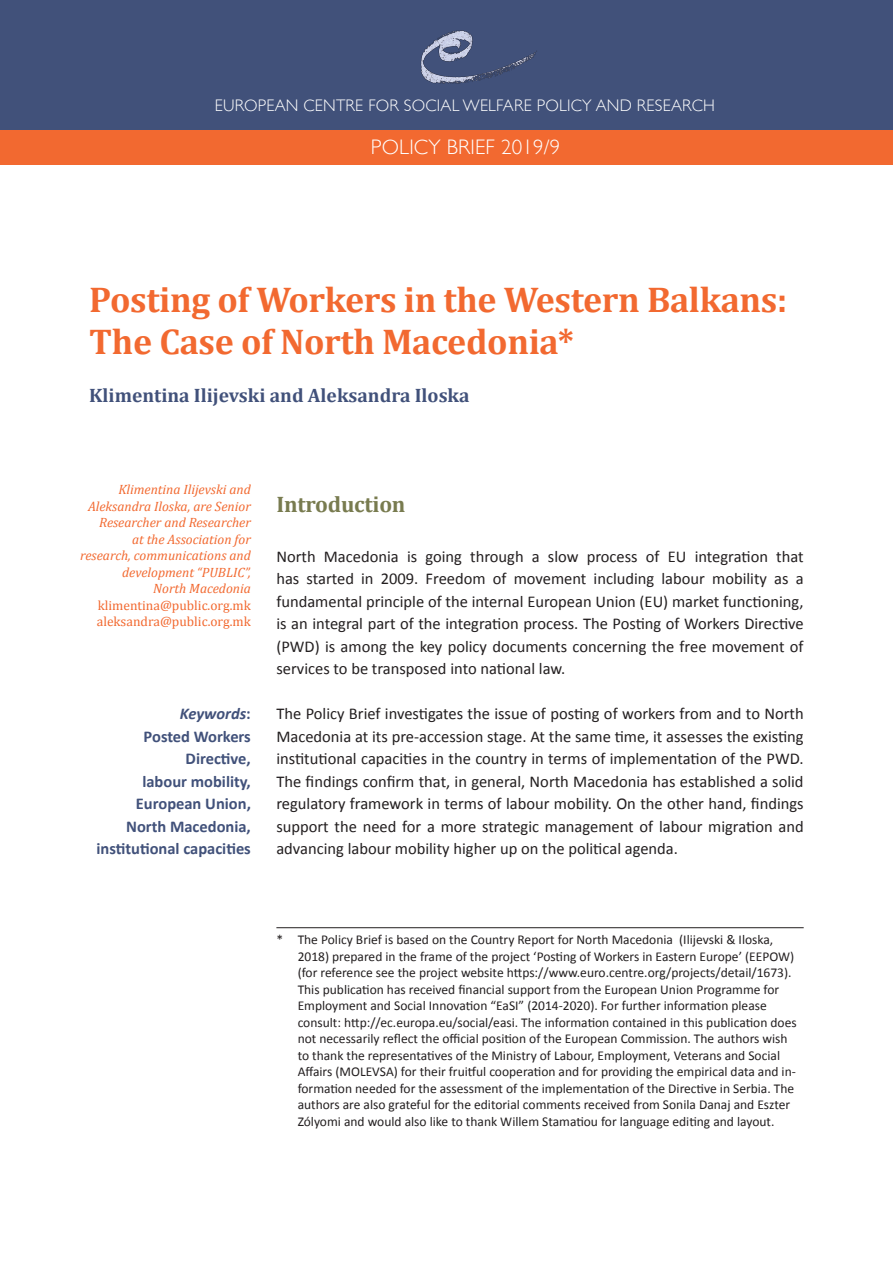
<style>
.page{position:relative;width:893px;height:1263px;background:#fff}
.page>*{position:absolute;margin:0;border:0;box-sizing:border-box;transform-origin:0 0}
.t1{font:700 36px/42px "Cambria";letter-spacing:-.01em;color:#f26930}
.t2{font:700 22.5px "Cambria";letter-spacing:-.01em;color:#787b4f}
.t3{font:300 21px "Gill Sans";letter-spacing:.01em;color:#fff}
.t4{font:700 19.5px "Cambria";color:#41517a}
.t5{font:300 16.8px "Gill Sans";letter-spacing:.015em;color:#fff}
.t6{font:16.5px/22.5px "Calibri";color:#231f20;text-align:justify}
.t7{font:700 16.5px/22.5px "Calibri";color:#41517a;text-align:right}
.t8{font:13.5px/16.5px "Calibri";color:#231f20}
.t9{font:italic 13.5px/16.5px "Cambria";color:#f26930;text-align:right}
.t10{font:13.5px/16.5px "Cambria";color:#f26930}
.s1{font-style:italic}
</style>
<div class="page">
<div style="left:0;top:0;width:893px;height:130px;background:#41517a"></div>
<img style="left:420px;top:30px;width:117px;height:54px">
<div style="left:0;top:130px;width:893px;height:34px;background:#f26930"></div>
<hr style="left:276px;top:927px;width:528px;height:1px;background:#231f20">
<p class="t5" style="left:215px;top:92px;width:502px">EUROPEAN CENTRE FOR SOCIAL WELFARE POLICY AND RESEARCH</p>
<h3 class="t3" style="left:371px;top:131px;width:191px">POLICY BRIEF 2019/9</h3>
<h1 class="t1" style="left:89px;top:278px;width:699px">Posting of Workers in the Western Balkans:<br>The Case of North Macedonia*</h1>
<h3 class="t4" style="left:89px;top:384px;width:382px">Klimentina Ilijevski and Aleksandra Iloska</h3>
<p class="t9" style="left:80px;top:481px;width:172px">Klimentina Ilijevski and<br>Aleksandra Iloska, are Senior<br>Researcher and Researcher<br>at the Association for research, communications and development “PUBLIC”,<br>North Macedonia</p>
<p class="t10" style="left:97px;top:597px;width:156px">klimentina@public.org.mk aleksandra@public.org.mk</p>
<p class="t7" style="left:97px;top:702px;width:156px"><span class="s1">Keywords</span>:<br>Posted Workers<br>Directive,<br>labour mobility,<br>European Union,<br>North Macedonia, institutional capacities</p>
<h2 class="t2" style="left:276px;top:490px;width:131px">Introduction</h2>
<p class="t6" style="left:276px;top:544px;width:529px">North Macedonia is going through a slow process of EU integration that has started in 2009. Freedom of movement including labour mobility as a fundamental principle of the internal European Union (EU) market functioning, is an integral part of the integration process. The Posting of Workers Directive (PWD) is among the key policy documents concerning the free movement of services to be transposed into national law.</p>
<p class="t6" style="left:276px;top:702px;width:529px">The Policy Brief investigates the issue of posting of workers from and to North Macedonia at its pre-accession stage. At the same time, it assesses the existing institutional capacities in the country in terms of implementation of the PWD.<br>The findings confirm that, in general, North Macedonia has established a solid regulatory framework in terms of labour mobility. On the other hand, findings support the need for a more strategic management of labour migration and advancing labour mobility higher up on the political agenda.</p>
<p class="t8" style="left:298px;top:931px;width:500px;text-indent:-21px">* The Policy Brief is based on the Country Report for North Macedonia (Ilijevski &amp; Iloska, 2018) prepared in the frame of the project ‘Posting of Workers in Eastern Europe’ (EEPOW) (for reference see the project website https://www.euro.centre.org/projects/detail/1673).<br>This publication has received financial support from the European Union Programme for Employment and Social Innovation “EaSI” (2014-2020). For further information please consult: http://ec.europa.eu/social/easi. The information contained in this publication does not necessarily reflect the official position of the European Commission. The authors wish to thank the representatives of the Ministry of Labour, Employment, Veterans and Social Affairs (MOLEVSA) for their fruitful cooperation and for providing the empirical data and in&shy;formation needed for the assessment of the implementation of the Directive in Serbia. The authors are also grateful for the editorial comments received from Sonila Danaj and Eszter Zólyomi and would also like to thank Willem Stamatiou for language editing and layout.</p>
</div>
